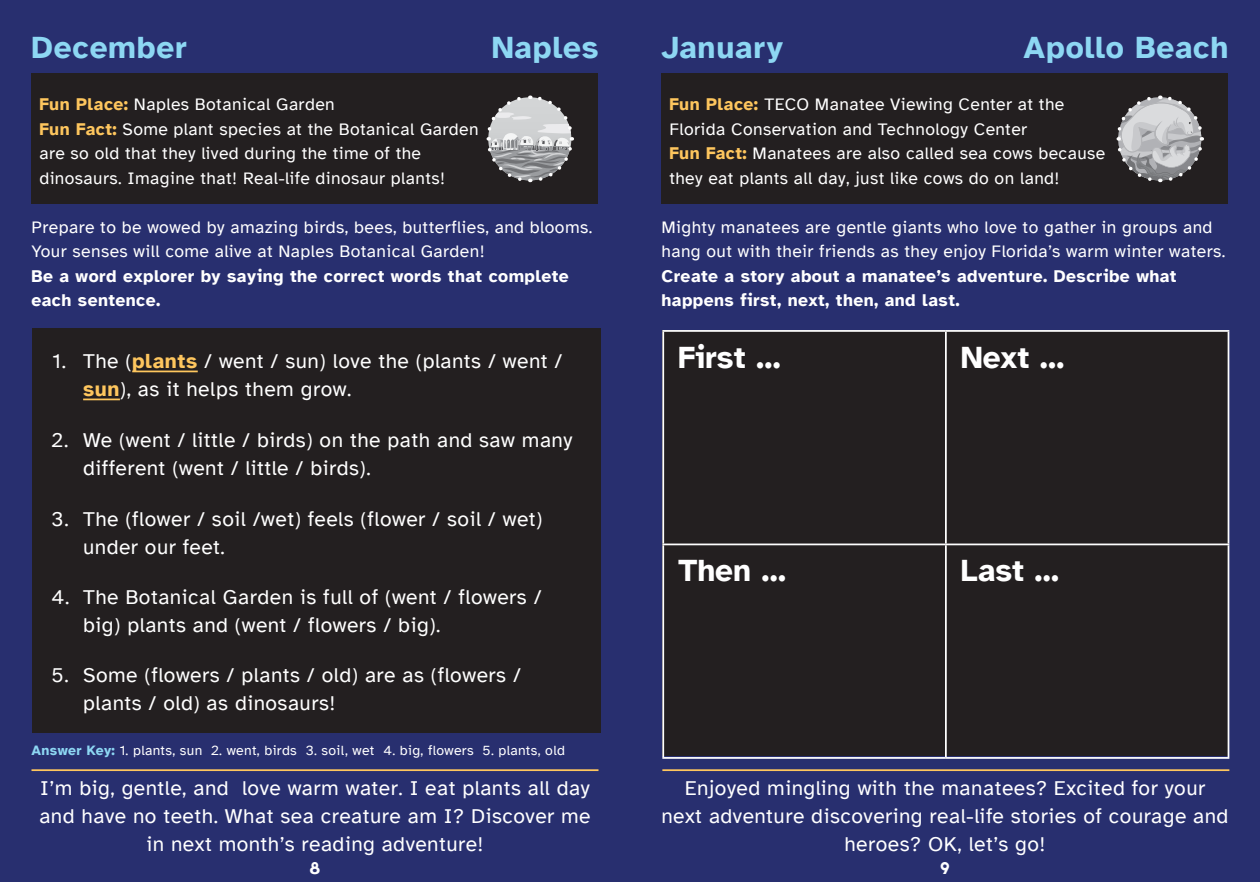
<style>
.page{position:relative;width:1260px;height:882px;background:#fff}
.page>*{position:absolute;margin:0;border:0;box-sizing:border-box;transform-origin:0 0}
.t1{font:700 31.5px "Atkinson Hyperlegible";letter-spacing:.025em;color:#8dd7f3}
.t2{font:700 31.5px "Atkinson Hyperlegible";color:#fff}
.t3{font:21px/28px "Atkinson Hyperlegible";letter-spacing:.025em;color:#fff}
.t4{font:17.5px/24.5px "Atkinson Hyperlegible";letter-spacing:.025em;color:#fff}
.t5{font:700 17.5px/24.5px "Atkinson Hyperlegible";letter-spacing:.025em;color:#fff}
.t6{font:14px "Atkinson Hyperlegible";letter-spacing:.025em;color:#fff}
.s1{font-weight:700;color:#fec65e}
.s2{font-weight:700;color:#8dd7f3}
</style>
<div class="page">
<div style="left:0;top:0;width:646px;height:882px;background:#282f6f"></div>
<div style="left:614px;top:0;width:646px;height:882px;background:#282f6f"></div>
<div style="left:32px;top:74px;width:566px;height:130px;background:#231f20"></div>
<svg style="left:486px;top:95px;width:88px;height:88px"></svg>
<div style="left:32px;top:328px;width:569px;height:404px;background:#231f20"></div>
<hr style="left:132px;top:371px;width:66px;height:1px;background:#fec65e">
<hr style="left:83px;top:399px;width:37px;height:1px;background:#fec65e">
<hr style="left:32px;top:769px;width:566px;height:2px;background:#fec65e">
<div style="left:662px;top:74px;width:566px;height:130px;background:#231f20"></div>
<div style="left:662px;top:330px;width:566px;height:426px;background:#231f20"></div>
<svg style="left:1116px;top:95px;width:88px;height:88px"></svg>
<hr style="left:662px;top:769px;width:567px;height:2px;background:#fec65e">
<hr style="left:662px;top:330px;width:284px;height:2px;background:#fff">
<hr style="left:662px;top:332px;width:2px;height:212px;background:#fff">
<hr style="left:946px;top:330px;width:283px;height:2px;background:#fff">
<hr style="left:945px;top:332px;width:2px;height:212px;background:#fff">
<hr style="left:1228px;top:332px;width:1px;height:212px;background:#fff">
<hr style="left:662px;top:544px;width:284px;height:1px;background:#fff">
<hr style="left:662px;top:545px;width:2px;height:212px;background:#fff">
<hr style="left:946px;top:544px;width:283px;height:1px;background:#fff">
<hr style="left:945px;top:545px;width:2px;height:212px;background:#fff">
<hr style="left:1228px;top:545px;width:1px;height:212px;background:#fff">
<hr style="left:662px;top:757px;width:284px;height:2px;background:#fff">
<hr style="left:946px;top:757px;width:283px;height:2px;background:#fff">
<p class="t1" style="left:32px;top:29px;width:157px">December</p>
<p class="t1" style="left:492px;top:29px;width:108px">Naples</p>
<p class="t4" style="left:39px;top:93px;width:297px"><span class="s1">Fun Place:</span> Naples Botanical Garden</p>
<p class="t4" style="left:39px;top:117px;width:441px"><span class="s1">Fun Fact:</span> Some plant species at the Botanical Garden are so old that they lived during the time of the dinosaurs. Imagine that! Real-life dinosaur plants!</p>
<p class="t4" style="left:32px;top:215px;width:562px">Prepare to be wowed by amazing birds, bees, butterflies, and blooms.<br>Your senses will come alive at Naples Botanical Garden!</p>
<p class="t5" style="left:32px;top:264px;width:539px">Be a word explorer by saying the correct words that complete each sentence.</p>
<p class="t3" style="left:83px;top:347px;width:481px;text-indent:-31px">1. The (<span class="s1">plants</span> / went / sun) love the (plants / went / <span class="s1">sun</span>), as it helps them grow.</p>
<p class="t3" style="left:83px;top:427px;width:491px;text-indent:-32px">2. We (went / little / birds) on the path and saw many different (went / little / birds).</p>
<p class="t3" style="left:83px;top:505px;width:461px;text-indent:-32px">3. The (flower / soil /wet) feels (flower / soil / wet) under our feet.</p>
<p class="t3" style="left:83px;top:583px;width:460px;text-indent:-32px">4. The Botanical Garden is full of (went / flowers / big) plants and (went / flowers / big).</p>
<p class="t3" style="left:83px;top:661px;width:439px;text-indent:-32px">5. Some (flowers / plants / old) are as (flowers / plants / old) as dinosaurs!</p>
<p class="t6" style="left:32px;top:743px;width:535px"><span class="s2">Answer Key:</span> 1. plants, sun 2. went, birds 3. soil, wet 4. big, flowers 5. plants, old</p>
<p class="t3" style="left:39px;top:774px;width:553px;text-align:center">I’m big, gentle, and love warm water. I eat plants all day and have no teeth. What sea creature am I? Discover me in next month’s reading adventure!</p>
<p class="t1" style="left:662px;top:29px;width:123px">January</p>
<p class="t1" style="left:1024px;top:29px;width:206px">Apollo Beach</p>
<p class="t4" style="left:669px;top:93px;width:396px"><span class="s1">Fun Place:</span> TECO Manatee Viewing Center at the<br>Florida Conservation and Technology Center</p>
<p class="t4" style="left:669px;top:142px;width:437px"><span class="s1">Fun Fact:</span> Manatees are also called sea cows because they eat plants all day, just like cows do on land!</p>
<p class="t4" style="left:662px;top:215px;width:565px">Mighty manatees are gentle giants who love to gather in groups and hang out with their friends as they enjoy Florida’s warm winter waters.</p>
<p class="t5" style="left:662px;top:264px;width:517px">Create a story about a manatee’s adventure. Describe what happens first, next, then, and last.</p>
<p class="t2" style="left:678px;top:339px;width:104px">First …</p>
<p class="t2" style="left:961px;top:339px;width:105px">Next …</p>
<p class="t2" style="left:678px;top:552px;width:110px">Then …</p>
<p class="t2" style="left:961px;top:552px;width:100px">Last …</p>
<p class="t3" style="left:662px;top:774px;width:568px;text-align:center">Enjoyed mingling with the manatees? Excited for your<br>next adventure discovering real-life stories of courage and heroes? OK, let’s go!</p>
<p class="t5" style="left:310px;top:856px;width:12px">8</p>
<p class="t5" style="left:940px;top:856px;width:11px">9</p>
</div>
